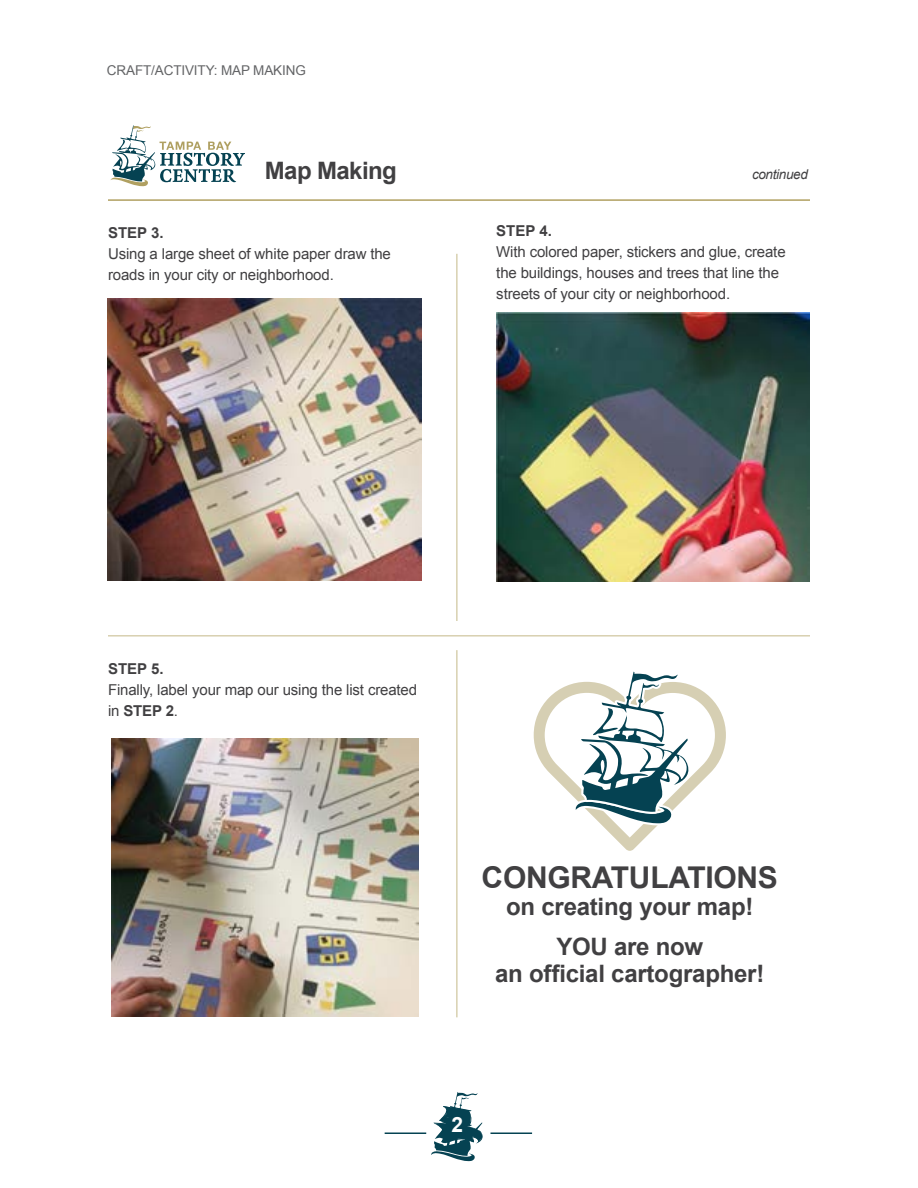
<style>
.page{position:relative;width:918px;height:1188px;background:#fff}
.page>*{position:absolute;margin:0;border:0;box-sizing:border-box;transform-origin:0 0}
.t1{font:700 30px "Arial";letter-spacing:-.01em;color:#414042}
.t2{font:700 24px/40.5px "Arial";letter-spacing:-.01em;color:#414042;text-align:center}
.t3{font:700 21px "Arial";color:#fff}
.t4{font:15px/21px "Arial";letter-spacing:-.01em;color:#414042}
.t5{font:700 15px "Arial";color:#414042}
.t6{font:13.5px "Arial";letter-spacing:-.01em;color:#636466}
.t7{font:italic 13.5px "Arial";letter-spacing:-.025em;color:#414042}
.s1{font-weight:700}
</style>
<div class="page">
<svg style="left:431px;top:1092px;width:52px;height:69px"></svg>
<hr style="left:490px;top:1132px;width:42px;height:2px;background:#054252">
<hr style="left:385px;top:1132px;width:41px;height:2px;background:#054252">
<svg style="left:111px;top:125px;width:134px;height:61px"></svg>
<hr style="left:108px;top:199px;width:702px;height:2px;background:#b1a061">
<img style="left:108px;top:298px;width:314px;height:283px">
<img style="left:496px;top:312px;width:314px;height:269px">
<img style="left:111px;top:739px;width:307px;height:277px">
<svg style="left:534px;top:671px;width:192px;height:180px"></svg>
<hr style="left:456px;top:254px;width:2px;height:367px;background:#d8d0b0">
<hr style="left:456px;top:650px;width:2px;height:367px;background:#d8d0b0">
<hr style="left:108px;top:635px;width:702px;height:2px;background:#d8d0b0">
<p class="t6" style="left:107px;top:61px;width:200px">CRAFT/ACTIVITY: MAP MAKING</p>
<h2 class="t2" style="left:265px;top:151px;width:133px">Map Making</h2>
<p class="t7" style="left:752px;top:165px;width:57px">continued</p>
<p class="t5" style="left:108px;top:222px;width:57px">STEP 3.</p>
<p class="t4" style="left:108px;top:243px;width:285px">Using a large sheet of white paper draw the roads in your city or neighborhood.</p>
<p class="t5" style="left:496px;top:220px;width:57px">STEP 4.</p>
<p class="t4" style="left:496px;top:241px;width:291px">With colored paper, stickers and glue, create the buildings, houses and trees that line the streets of your city or neighborhood.</p>
<p class="t5" style="left:108px;top:659px;width:57px">STEP 5.</p>
<p class="t4" style="left:108px;top:679px;width:311px">Finally, label your map our using the list created in <span class="s1">STEP 2</span>.</p>
<h1 class="t1" style="left:482px;top:857px;width:298px">CONGRATULATIONS</h1>
<h2 class="t2" style="left:506px;top:887px;width:249px">on creating your map!<br>YOU are now</h2>
<h2 class="t2" style="left:495px;top:955px;width:271px">an official cartographer!</h2>
<h3 class="t3" style="left:452px;top:1111px;width:13px">2</h3>
</div>
